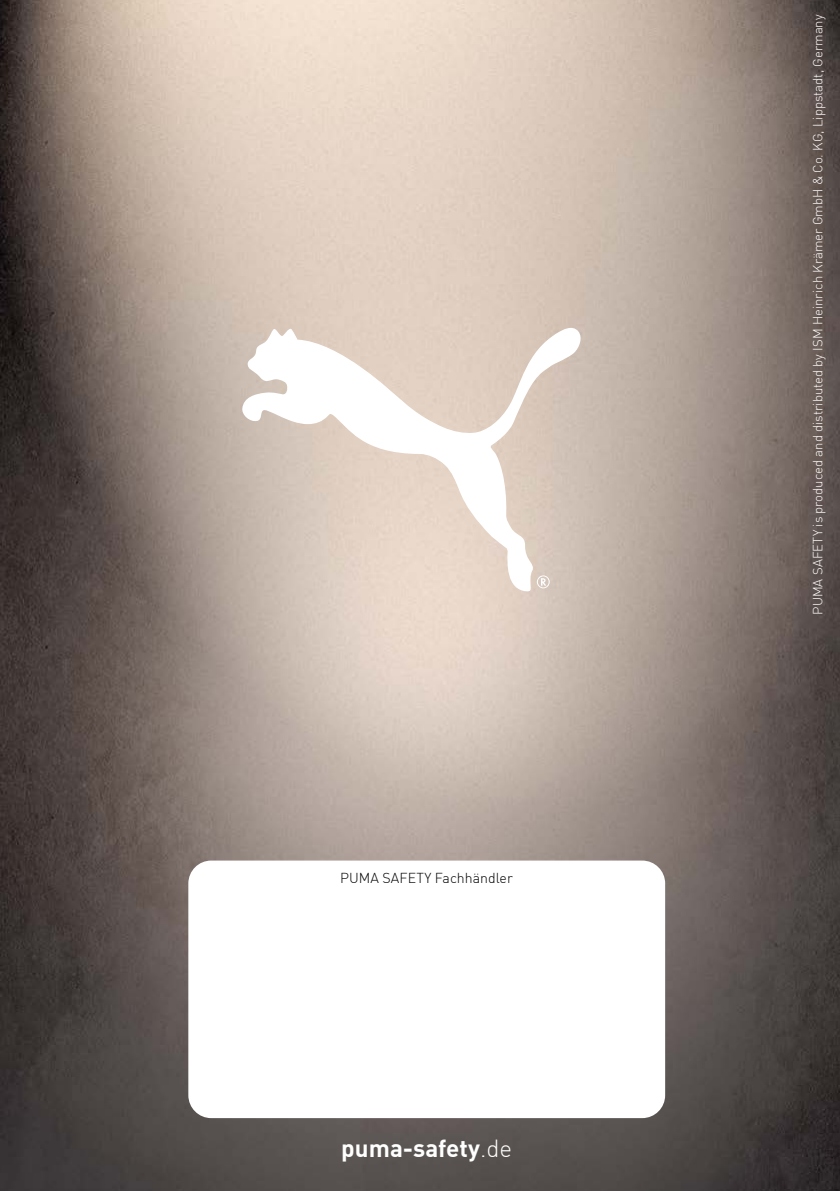
<style>
.page{position:relative;width:840px;height:1191px;background:#fff}
.page>*{position:absolute;margin:0;border:0;box-sizing:border-box;transform-origin:0 0}
.t1{font:700 24.2px "FFDI Nfor PUMA";color:#fff}
.t2{font:300 14.2px "FFDI Nfor PUMA";color:#000}
.t3{font:300 13.2px "FFDI Nfor PUMA";color:#fff}
.s1{font-weight:300}
</style>
<div class="page">
<img style="left:0;top:0;width:839px;height:1191px">
<svg style="left:241px;top:324px;width:342px;height:267px"></svg>
<div style="left:188px;top:860px;width:476px;height:258px;background:#fff;border-radius:23px"></div>
<p class="t2" style="left:340px;top:866px;width:174px">PUMA SAFETY Fachhändler</p>
<h1 class="t1" style="left:341px;top:1129px;width:172px">puma-safety<span class="s1">.de</span></h1>
<p class="t3" style="left:807px;top:614px;width:601px;rotate:-90deg">PUMA SAFETY is produced and distributed by ISM Heinrich Krämer GmbH &amp; Co. KG, Lippstadt, Germany</p>
</div>
